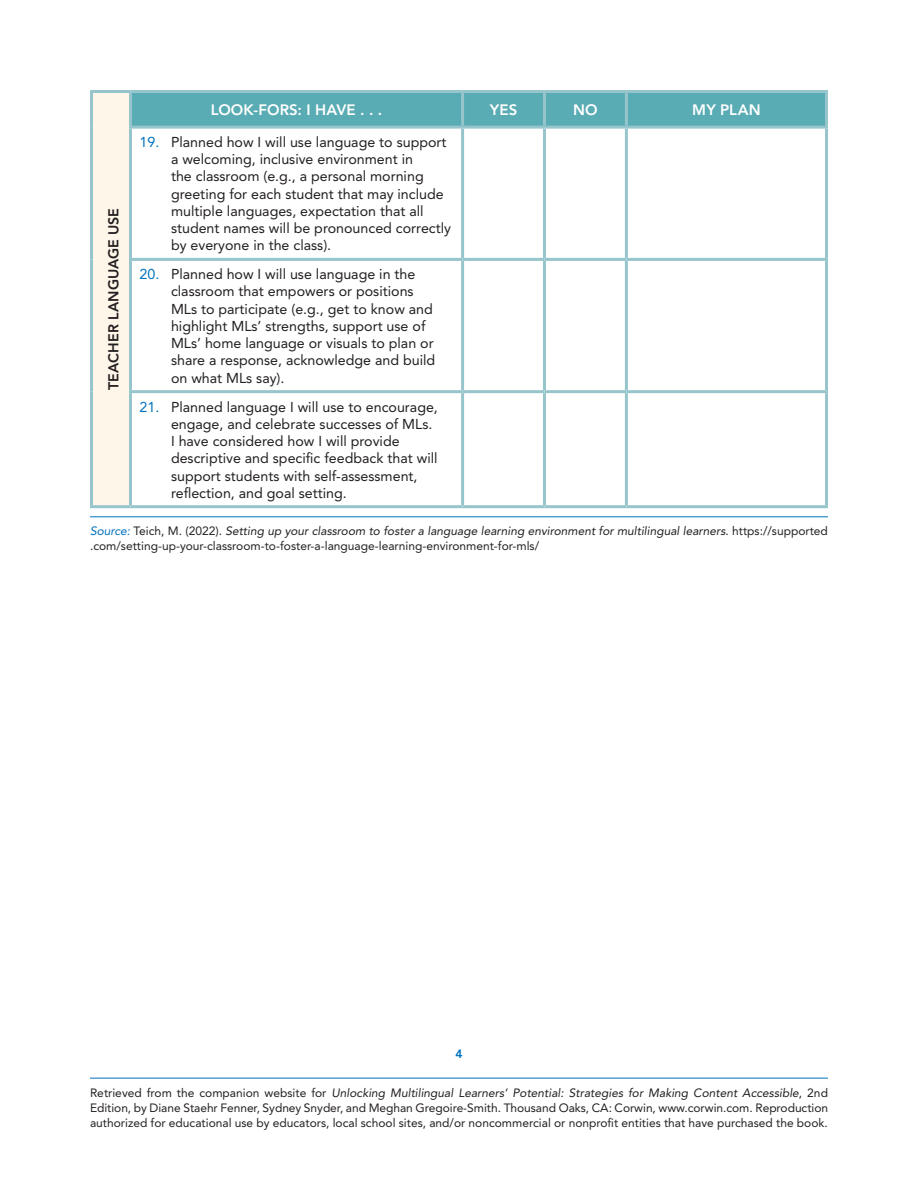
<style>
.page{position:relative;width:918px;height:1188px;background:#fff}
.page>*{position:absolute;margin:0;border:0;box-sizing:border-box;transform-origin:0 0}
.t1{font:800 15px "Avenir LT Std";letter-spacing:.01em;color:#fff}
.t2{font:14.25px/17.2px "Avenir LT Std";color:#231f20}
.t3{font:800 14.25px "Avenir LT Std";letter-spacing:.01em;color:#231f20}
.t4{font:12px/15px "Avenir LT Std";color:#231f20;text-align:justify}
.t5{font:800 12px "Avenir LT Std";color:#0072bc}
.s1{color:#0072bc}
.s2{font-style:italic;color:#0072bc}
.s3{font-style:italic}
</style>
<div class="page">
<hr style="left:90px;top:1078px;width:738px;height:1px;background:#0072bc">
<hr style="left:90px;top:516px;width:738px;height:1px;background:#0072bc">
<div style="left:92px;top:92px;width:38px;height:415px;background:#fef6e8"></div>
<div style="left:132px;top:93px;width:693px;height:33px;background:#59abb4"></div>
<hr style="left:90px;top:505px;width:40px;height:3px;background:#97c5cc">
<hr style="left:90px;top:90px;width:40px;height:3px;background:#97c5cc">
<hr style="left:90px;top:93px;width:3px;height:34px;background:#97c5cc">
<hr style="left:461px;top:93px;width:3px;height:33px;background:#97c5cc">
<hr style="left:90px;top:127px;width:3px;height:132px;background:#97c5cc">
<hr style="left:825px;top:129px;width:3px;height:129px;background:#97c5cc">
<hr style="left:90px;top:259px;width:3px;height:133px;background:#97c5cc">
<hr style="left:825px;top:261px;width:3px;height:129px;background:#97c5cc">
<hr style="left:90px;top:392px;width:3px;height:113px;background:#97c5cc">
<hr style="left:825px;top:393px;width:3px;height:112px;background:#97c5cc">
<hr style="left:130px;top:505px;width:333px;height:3px;background:#97c5cc">
<hr style="left:463px;top:505px;width:81px;height:3px;background:#97c5cc">
<hr style="left:544px;top:505px;width:82px;height:3px;background:#97c5cc">
<hr style="left:626px;top:505px;width:202px;height:3px;background:#97c5cc">
<hr style="left:130px;top:90px;width:333px;height:3px;background:#97c5cc">
<hr style="left:129px;top:93px;width:3px;height:33px;background:#97c5cc">
<hr style="left:463px;top:90px;width:81px;height:3px;background:#97c5cc">
<hr style="left:544px;top:90px;width:82px;height:3px;background:#97c5cc">
<hr style="left:543px;top:93px;width:3px;height:33px;background:#97c5cc">
<hr style="left:626px;top:90px;width:202px;height:3px;background:#97c5cc">
<hr style="left:825px;top:93px;width:3px;height:33px;background:#97c5cc">
<hr style="left:129px;top:126px;width:334px;height:3px;background:#97c5cc">
<hr style="left:463px;top:126px;width:81px;height:3px;background:#97c5cc">
<hr style="left:544px;top:126px;width:82px;height:3px;background:#97c5cc">
<hr style="left:626px;top:126px;width:202px;height:3px;background:#97c5cc">
<hr style="left:625px;top:93px;width:3px;height:33px;background:#97c5cc">
<hr style="left:129px;top:129px;width:3px;height:129px;background:#97c5cc">
<hr style="left:461px;top:129px;width:3px;height:129px;background:#97c5cc">
<hr style="left:543px;top:129px;width:3px;height:129px;background:#97c5cc">
<hr style="left:625px;top:129px;width:3px;height:129px;background:#97c5cc">
<hr style="left:129px;top:258px;width:334px;height:3px;background:#97c5cc">
<hr style="left:129px;top:261px;width:3px;height:129px;background:#97c5cc">
<hr style="left:463px;top:258px;width:81px;height:3px;background:#97c5cc">
<hr style="left:461px;top:261px;width:3px;height:129px;background:#97c5cc">
<hr style="left:544px;top:258px;width:82px;height:3px;background:#97c5cc">
<hr style="left:543px;top:261px;width:3px;height:129px;background:#97c5cc">
<hr style="left:626px;top:258px;width:202px;height:3px;background:#97c5cc">
<hr style="left:625px;top:261px;width:3px;height:129px;background:#97c5cc">
<hr style="left:129px;top:390px;width:334px;height:3px;background:#97c5cc">
<hr style="left:129px;top:393px;width:3px;height:112px;background:#97c5cc">
<hr style="left:463px;top:390px;width:81px;height:3px;background:#97c5cc">
<hr style="left:461px;top:393px;width:3px;height:112px;background:#97c5cc">
<hr style="left:544px;top:390px;width:82px;height:3px;background:#97c5cc">
<hr style="left:543px;top:393px;width:3px;height:112px;background:#97c5cc">
<hr style="left:626px;top:390px;width:202px;height:3px;background:#97c5cc">
<hr style="left:625px;top:393px;width:3px;height:112px;background:#97c5cc">
<p class="t1" style="left:211px;top:101px;width:173px">LOOK-FORS: I HAVE . . .</p>
<p class="t1" style="left:490px;top:101px;width:29px">YES</p>
<p class="t1" style="left:573px;top:101px;width:26px">NO</p>
<p class="t1" style="left:692px;top:101px;width:70px">MY PLAN</p>
<p class="t2" style="left:171px;top:133px;width:282px;text-indent:-32px"><span class="s1">19.</span> Planned how I will use language to support a welcoming, inclusive environment in<br>the classroom (e.g., a personal morning greeting for each student that may include multiple languages, expectation that all student names will be pronounced correctly by everyone in the class).</p>
<p class="t2" style="left:171px;top:266px;width:266px;text-indent:-32px"><span class="s1">20.</span> Planned how I will use language in the classroom that empowers or positions MLs to participate (e.g., get to know and highlight MLs’ strengths, support use of MLs’ home language or visuals to plan or share a response, acknowledge and build on what MLs say).</p>
<p class="t2" style="left:171px;top:398px;width:268px;text-indent:-32px"><span class="s1">21.</span> Planned language I will use to encourage, engage, and celebrate successes of MLs.<br>I have considered how I will provide descriptive and specific feedback that will support students with self-assessment, reflection, and goal setting.</p>
<p class="t4" style="left:90px;top:524px;width:739px"><span class="s2">Source:</span> Teich, M. (2022). <span class="s3">Setting up your classroom to foster a language learning environment for multilingual learners</span>. https://supported .com/setting-up-your-classroom-to-foster-a-language-learning-environment-for-mls/</p>
<p class="t3" style="left:105px;top:390px;width:184px;rotate:-90deg">TEACHER LANGUAGE USE</p>
<p class="t5" style="left:455px;top:1047px;width:9px">4</p>
<p class="t4" style="left:90px;top:1085px;width:740px">Retrieved from the companion website for <span class="s3">Unlocking Multilingual Learners’ Potential: Strategies for Making Content Accessible</span>, 2nd Edition, by Diane Staehr Fenner, Sydney Snyder, and Meghan Gregoire-Smith. Thousand Oaks, CA: Corwin, www.corwin.com. Reproduction authorized for educational use by educators, local school sites, and/or noncommercial or nonprofit entities that have purchased the book.</p>
</div>
